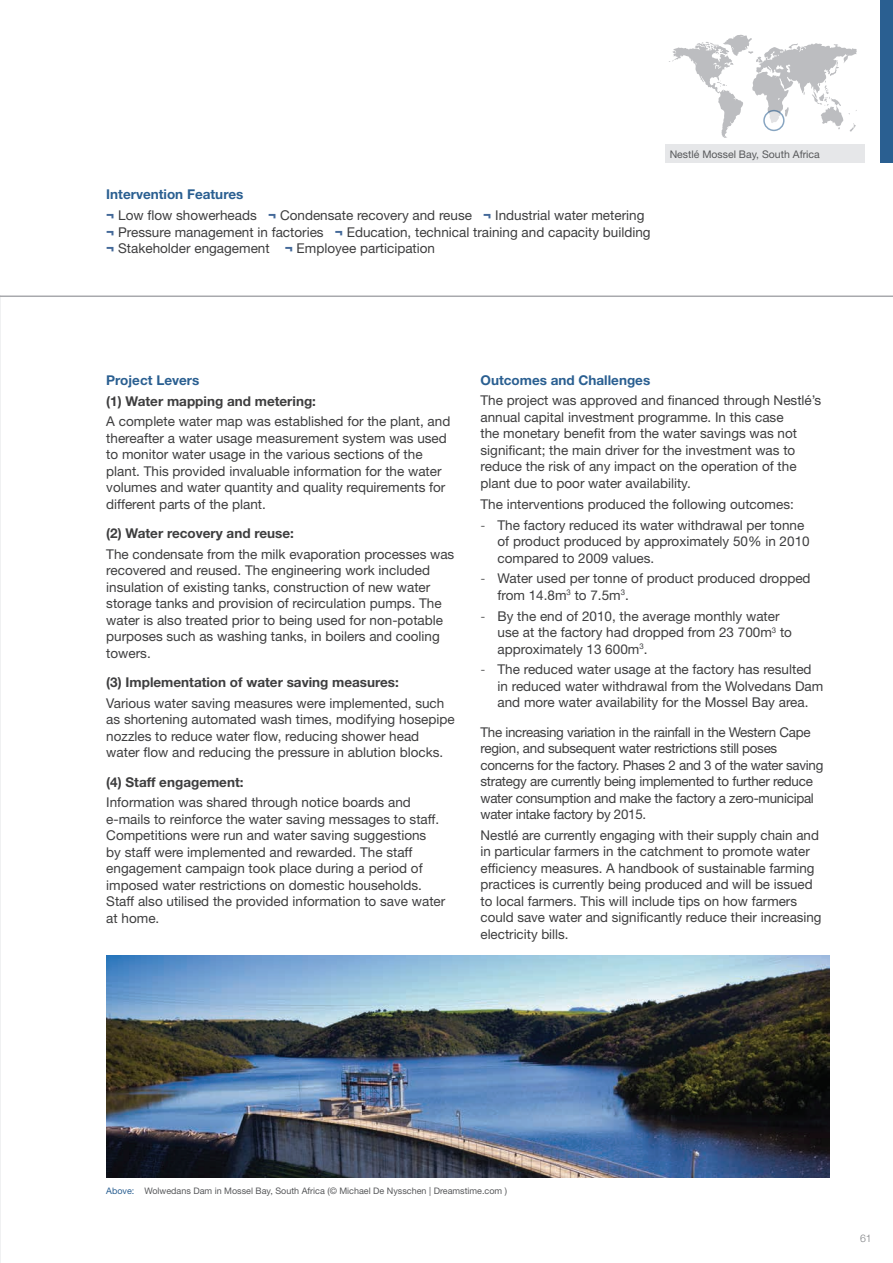
<style>
.page{position:relative;width:893px;height:1263px;background:#fff}
.page>*{position:absolute;margin:0;border:0;box-sizing:border-box;transform-origin:0 0}
.Body_copy_9pt_last_p{font:13.5px/16.5px "Helvetica Neue";color:#3e3e3f}
.Body_copy_9pt{font:13.5px/16.5px "Helvetica Neue";color:#3e3e3f}
.Body_copy_9pt-2{font:13.5px/16.5px "Helvetica Neue";letter-spacing:-.02em;color:#3e3e3f}
.Sub_heading{font:700 13.5px "Helvetica Neue";color:#3e3e3f}
.Sub_heading_Municipa{font:700 13.5px "Helvetica Neue";color:#2a5f91}
.Box_Copy{font:10.5px "Helvetica Neue";color:#57585a}
.t1{font:300 10.5px "Helvetica Neue";color:#808285}
.Caption_copy{font:9px "Helvetica Neue";color:#57585a}
.s1{font-weight:800;color:#446999}
.s2{font-weight:300}
.s3{color:#2a5f91}
</style>
<div class="page">
<hr style="left:0;top:295px;width:1px;height:968px;background:#f0f1f2">
<img style="left:106px;top:955px;width:723px;height:223px">
<div style="left:880px;top:0;width:13px;height:163px;background:#2a5f91"></div>
<svg style="left:669px;top:35px;width:188px;height:103px"></svg>
<svg style="left:764px;top:111px;width:20px;height:19px"></svg>
<div style="left:763px;top:110px;width:21px;height:21px;border:2px solid #2a5f91;border-radius:50%"></div>
<div style="left:665px;top:144px;width:200px;height:19px;background:#e6e7e9"></div>
<hr style="left:0;top:295px;width:893px;height:2px;background:#a8a9ad">
<p class="Sub_heading_Municipa" style="left:106px;top:186px;width:139px">Intervention Features</p>
<p class="Body_copy_9pt" style="left:106px;top:207px;width:546px"><span class="s1">¬</span> Low flow showerheads <span class="s1">¬</span> Condensate recovery and reuse <span class="s1">¬</span> Industrial water metering <span class="s1">¬</span> Pressure management in factories <span class="s1">¬</span> Education, technical training and capacity building <span class="s1">¬</span> Stakeholder engagement <span class="s1">¬</span> Employee participation</p>
<p class="Box_Copy" style="left:670px;top:148px;width:152px">Nestlé Mossel Bay, South Africa</p>
<p class="Sub_heading_Municipa" style="left:106px;top:372px;width:95px">Project Levers</p>
<p class="Sub_heading" style="left:106px;top:392px;width:211px">(1) Water mapping and metering:</p>
<p class="Body_copy_9pt_last_p" style="left:106px;top:413px;width:346px">A complete water map was established for the plant, and thereafter a water usage measurement system was used to monitor water usage in the various sections of the plant. This provided invaluable information for the water volumes and water quantity and quality requirements for different parts of the plant.</p>
<p class="Sub_heading" style="left:106px;top:525px;width:189px">(2) Water recovery and reuse:</p>
<p class="Body_copy_9pt_last_p" style="left:106px;top:545px;width:350px">The condensate from the milk evaporation processes was recovered and reused. The engineering work included insulation of existing tanks, construction of new water storage tanks and provision of recirculation pumps. The water is also treated prior to being used for non-potable purposes such as washing tanks, in boilers and cooling towers.</p>
<p class="Sub_heading" style="left:106px;top:674px;width:294px">(3) Implementation of water saving measures:</p>
<p class="Body_copy_9pt_last_p" style="left:106px;top:694px;width:350px">Various water saving measures were implemented, such as shortening automated wash times, modifying hosepipe nozzles to reduce water flow, reducing shower head water flow and reducing the pressure in ablution blocks.</p>
<p class="Sub_heading" style="left:106px;top:773px;width:139px">(4) Staff engagement:</p>
<p class="Body_copy_9pt_last_p" style="left:106px;top:794px;width:341px">Information was shared through notice boards and e-mails to reinforce the water saving messages to staff.<br>Competitions were run and water saving suggestions<br>by staff were implemented and rewarded. The staff engagement campaign took place during a period of imposed water restrictions on domestic households.<br>Staff also utilised the provided information to save water at home.</p>
<p class="Sub_heading_Municipa" style="left:480px;top:371px;width:171px">Outcomes and Challenges</p>
<p class="Body_copy_9pt" style="left:480px;top:392px;width:342px">The project was approved and financed through Nestlé’s annual capital investment programme. In this case<br>the monetary benefit from the water savings was not significant; the main driver for the investment was to reduce the risk of any impact on the operation of the plant due to poor water availability.</p>
<p class="Body_copy_9pt" style="left:480px;top:495px;width:315px">The interventions produced the following outcomes:</p>
<p class="Body_copy_9pt_last_p" style="left:497px;top:516px;width:314px;text-indent:-17px"><span class="s2">-</span> The factory reduced its water withdrawal per tonne of product produced by approximately 50% in 2010 compared to 2009 values.</p>
<p class="Body_copy_9pt_last_p" style="left:497px;top:570px;width:315px;text-indent:-17px"><span class="s2">-</span> Water used per tonne of product produced dropped from 14.8m<sup>3</sup> to 7.5m<sup>3</sup>.</p>
<p class="Body_copy_9pt_last_p" style="left:497px;top:607px;width:296px;text-indent:-17px"><span class="s2">-</span> By the end of 2010, the average monthly water use at the factory had dropped from 23 700m<sup>3</sup> to approximately 13 600m<sup>3</sup>.</p>
<p class="Body_copy_9pt_last_p" style="left:497px;top:661px;width:327px;text-indent:-17px"><span class="s2">-</span> The reduced water usage at the factory has resulted in reduced water withdrawal from the Wolvedans Dam and more water availability for the Mossel Bay area.</p>
<p class="Body_copy_9pt-2" style="left:480px;top:723px;width:344px">The increasing variation in the rainfall in the Western Cape region, and subsequent water restrictions still poses concerns for the factory. Phases 2 and 3 of the water saving strategy are currently being implemented to further reduce water consumption and make the factory a zero-municipal water intake factory by 2015.</p>
<p class="Body_copy_9pt" style="left:480px;top:827px;width:343px">Nestlé are currently engaging with their supply chain and in particular farmers in the catchment to promote water efficiency measures. A handbook of sustainable farming practices is currently being produced and will be issued to local farmers. This will include tips on how farmers could save water and significantly reduce their increasing electricity bills.</p>
<p class="Caption_copy" style="left:106px;top:1185px;width:402px"><span class="s3">Above:</span> Wolwedans Dam in Mossel Bay, South Africa (© Michael De Nysschen | Dreamstime.com )</p>
<p class="t1" style="left:860px;top:1231px;width:13px">61</p>
</div>
